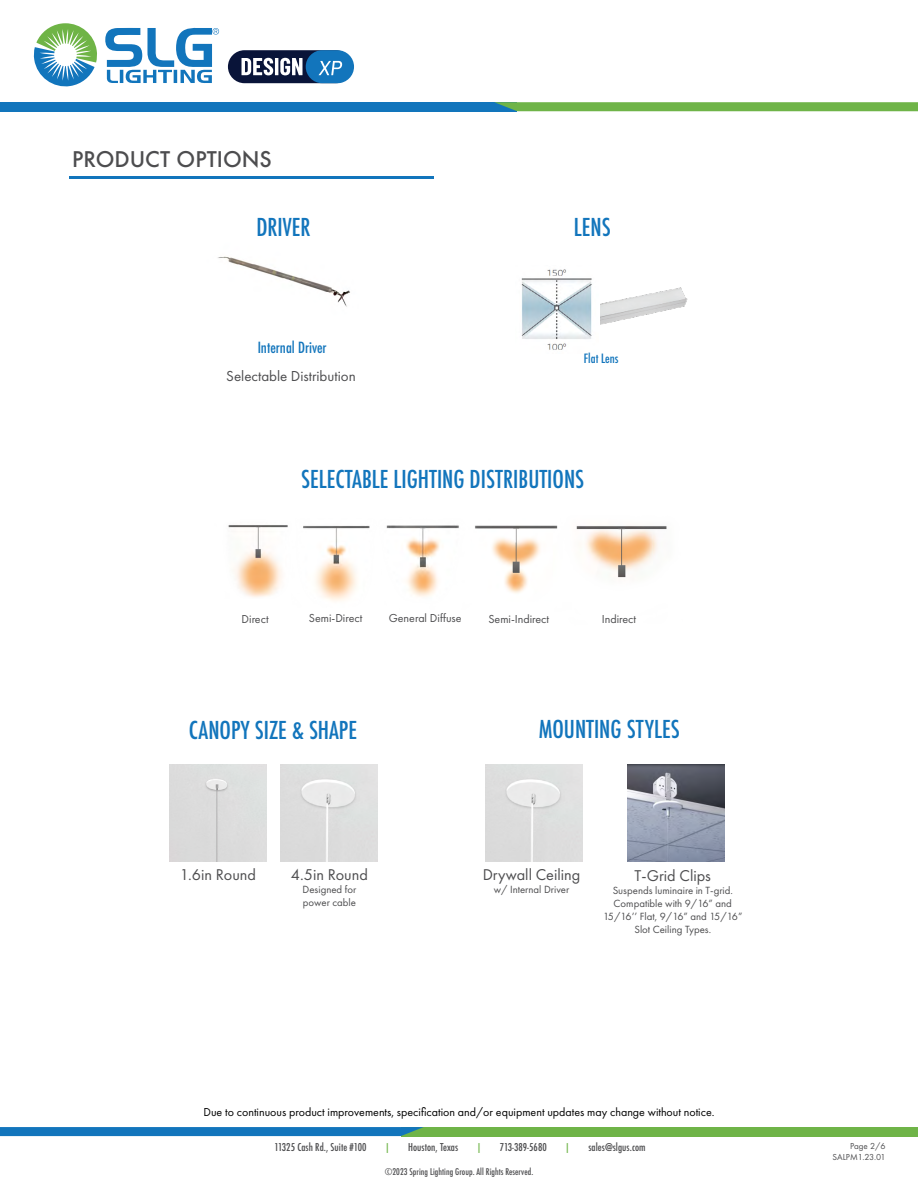
<style>
.page{position:relative;width:918px;height:1188px;background:#fff}
.page>*{position:absolute;margin:0;border:0;box-sizing:border-box;transform-origin:0 0}
.Product_Name_Heading{font:500 condensed 24px "Futura";color:#1275bc}
.Product_Name_Heading-2{font:500 21px "Futura";color:#4d4d4f}
.t1{font:16.2px "Futura PT";color:#4d4d4f}
.t2{font:15px "Futura PT";color:#4d4d4f}
.t3{font:500 condensed 15px "Futura";color:#1275bc}
.t4{font:500 condensed 12.45px "Futura";color:#1275bc}
.t5{font:12px "Futura PT";color:#000}
.Body_Text{font:12px "Futura PT";color:#4d4d4f}
.t6{font:10.8px/13px "Futura PT";color:#4d4d4f;text-align:center}
.t7{font:500 condensed 10.5px "Futura";letter-spacing:.005em;color:#4d4d4f}
.t8{font:500 condensed 10.5px "Futura";color:#6fb448}
.t9{font:500 condensed 9px "Futura";letter-spacing:.005em;color:#4d4d4f}
.t10{font:9px "Futura PT";color:#4d4d4f}
</style>
<div class="page">
<div style="left:0;top:102px;width:517px;height:9px;background:#1275bc"></div>
<svg style="left:494px;top:102px;width:424px;height:9px;background:#6fb34f"></svg>
<div style="left:401px;top:1127px;width:517px;height:9px;background:#6fb448"></div>
<svg style="left:0;top:1127px;width:423px;height:9px;background:#1577b9"></svg>
<svg style="left:105px;top:27px;width:114px;height:56px"></svg>
<svg style="left:34px;top:23px;width:63px;height:63px"></svg>
<div style="left:228px;top:50px;width:124px;height:33px;background:#091439;border-radius:16px"></div>
<div style="left:306px;top:50px;width:48px;height:33px;background:#1275bc;border-radius:16px"></div>
<svg style="left:242px;top:58px;width:60px;height:17px"></svg>
<svg style="left:319px;top:61px;width:23px;height:14px"></svg>
<hr style="left:70px;top:177px;width:364px;height:2px;background:#1275bc">
<img style="left:521px;top:269px;width:71px;height:81px">
<img style="left:601px;top:287px;width:87px;height:38px">
<div style="left:169px;top:764px;width:97px;height:97px;background:#dcdcdc"></div>
<img style="left:281px;top:764px;width:97px;height:97px">
<img style="left:486px;top:764px;width:97px;height:97px">
<img style="left:576px;top:526px;width:91px;height:52px">
<img style="left:475px;top:525px;width:83px;height:69px">
<img style="left:386px;top:525px;width:73px;height:72px">
<img style="left:303px;top:525px;width:67px;height:76px">
<img style="left:228px;top:525px;width:60px;height:73px">
<img style="left:218px;top:256px;width:132px;height:51px">
<img style="left:627px;top:764px;width:97px;height:97px">
<p class="Product_Name_Heading-2" style="left:72px;top:145px;width:201px">PRODUCT OPTIONS</p>
<p class="Product_Name_Heading" style="left:256px;top:212px;width:56px">DRIVER</p>
<p class="t3" style="left:258px;top:338px;width:70px">Internal Driver</p>
<p class="t2" style="left:226px;top:367px;width:131px">Selectable Distribution</p>
<p class="Product_Name_Heading" style="left:574px;top:212px;width:38px">LENS</p>
<p class="t4" style="left:584px;top:351px;width:36px">Flat Lens</p>
<p class="Product_Name_Heading" style="left:301px;top:464px;width:284px">SELECTABLE LIGHTING DISTRIBUTIONS</p>
<p class="Body_Text" style="left:242px;top:612px;width:28px">Direct</p>
<p class="Body_Text" style="left:309px;top:611px;width:55px">Semi-Direct</p>
<p class="Body_Text" style="left:389px;top:611px;width:74px">General Diffuse</p>
<p class="Body_Text" style="left:488px;top:612px;width:62px">Semi-Indirect</p>
<p class="Body_Text" style="left:602px;top:612px;width:36px">Indirect</p>
<p class="Product_Name_Heading" style="left:189px;top:715px;width:170px">CANOPY SIZE &amp; SHAPE</p>
<p class="Product_Name_Heading" style="left:539px;top:714px;width:142px">MOUNTING STYLES</p>
<p class="t1" style="left:180px;top:865px;width:78px">1.6in Round</p>
<p class="t1" style="left:291px;top:865px;width:79px">4.5in Round</p>
<p class="t6" style="left:303px;top:883px;width:55px">Designed for</p>
<p class="t6" style="left:303px;top:896px;width:55px">power cable</p>
<p class="t1" style="left:483px;top:865px;width:99px">Drywall Ceiling</p>
<p class="t6" style="left:494px;top:883px;width:77px">w/ Internal Driver</p>
<p class="t1" style="left:635px;top:866px;width:78px">T-Grid Clips</p>
<p class="t6" style="left:603px;top:884px;width:141px">Suspends luminaire in T-grid.<br>Compatible with 9/16” and<br>15/16’’ Flat, 9/16” and 15/16”<br>Slot Ceiling Types.</p>
<p class="t5" style="left:203px;top:1105px;width:513px">Due to continuous product improvements, specification and/or equipment updates may change without notice.</p>
<p class="t7" style="left:275px;top:1141px;width:93px">11325 Cash Rd., Suite #100</p>
<p class="t8" style="left:384px;top:1141px;width:7px">|</p>
<p class="t7" style="left:408px;top:1141px;width:51px">Houston, Texas</p>
<p class="t8" style="left:476px;top:1141px;width:7px">|</p>
<p class="t7" style="left:500px;top:1141px;width:48px">713-389-5680</p>
<p class="t8" style="left:565px;top:1141px;width:7px">|</p>
<p class="t7" style="left:588px;top:1141px;width:59px">sales@slgus.com</p>
<p class="t9" style="left:385px;top:1166px;width:150px">©2023 Spring Lighting Group. All Rights Reserved.</p>
<p class="t10" style="left:850px;top:1141px;width:37px">Page 2/6</p>
<p class="t10" style="left:832px;top:1152px;width:55px">SALPM1.23.01</p>
</div>
